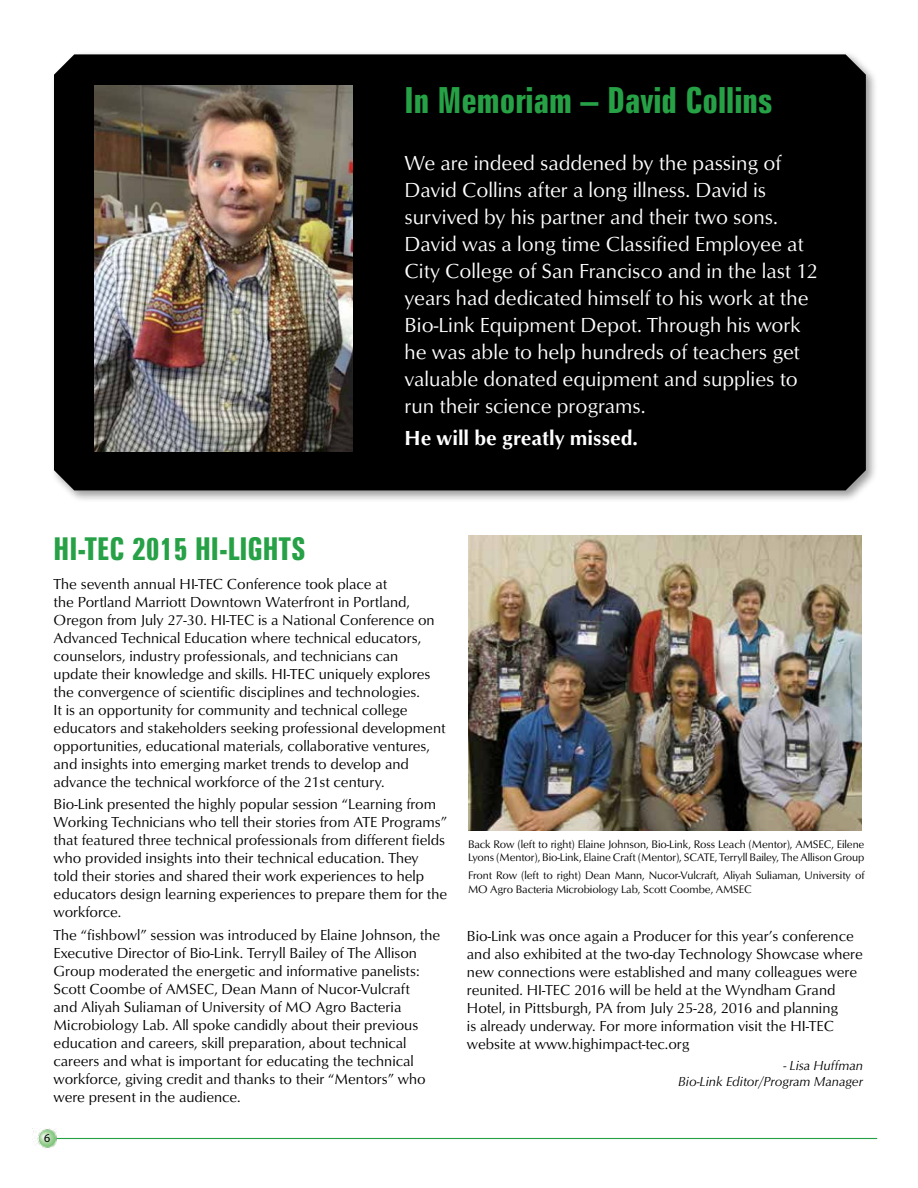
<style>
.page{position:relative;width:918px;height:1188px;background:#fff}
.page>*{position:absolute;margin:0;border:0;box-sizing:border-box;transform-origin:0 0}
.t1{font:700 extra-condensed 36px "Zurich BT";color:#26a146}
.t2{font:700 extra-condensed 31.5px "Zurich BT";color:#26a146}
.t3{font:21px/27px "Opus";color:#fff}
.t4{font:700 21px "Opus";color:#fff}
.t5{font:15px/18px "Opus";color:#000}
.t6{font:italic 13.5px/16.2px "Opus";color:#000;text-align:right}
.t7{font:12px "Myriad Pro";color:#000}
.t8{font:11.25px/13.5px "Opus";letter-spacing:-.01em;color:#000}
</style>
<div class="page">
<img style="left:33px;top:1129px;width:24px;height:19px">
<hr style="left:57px;top:1138px;width:820px;height:1px;background:#26a146">
<div style="left:50px;top:51px;width:829px;height:452px;background:#000;opacity:.4"></div>
<div style="left:54px;top:54px;width:812px;height:436px;background:#000"></div>
<div style="left:97px;top:88px;width:274px;height:383px;background:#000"></div>
<img style="left:94px;top:85px;width:258px;height:367px">
<img style="left:468px;top:536px;width:394px;height:294px">
<h1 class="t1" style="left:405px;top:80px;width:370px">In Memoriam – David Collins</h1>
<p class="t3" style="left:405px;top:150px;width:415px">We are indeed saddened by the passing of David Collins after a long illness. David is survived by his partner and their two sons.<br>David was a long time Classified Employee at City College of San Francisco and in the last 12 years had dedicated himself to his work at the Bio-Link Equipment Depot. Through his work he was able to help hundreds of teachers get valuable donated equipment and supplies to run their science programs.</p>
<h3 class="t4" style="left:405px;top:425px;width:235px">He will be greatly missed.</h3>
<h2 class="t2" style="left:54px;top:530px;width:254px">HI-TEC 2015 HI-LIGHTS</h2>
<p class="t5" style="left:54px;top:575px;width:393px">The seventh annual HI-TEC Conference took place at<br>the Portland Marriott Downtown Waterfront in Portland, Oregon from July 27-30. HI-TEC is a National Conference on Advanced Technical Education where technical educators, counselors, industry professionals, and technicians can update their knowledge and skills. HI-TEC uniquely explores the convergence of scientific disciplines and technologies.<br>It is an opportunity for community and technical college educators and stakeholders seeking professional development opportunities, educational materials, collaborative ventures, and insights into emerging market trends to develop and advance the technical workforce of the 21st century.</p>
<p class="t5" style="left:54px;top:795px;width:395px">Bio-Link presented the highly popular session “Learning from Working Technicians who tell their stories from ATE Programs” that featured three technical professionals from different fields who provided insights into their technical education. They<br>told their stories and shared their work experiences to help educators design learning experiences to prepare them for the workforce.</p>
<p class="t5" style="left:54px;top:926px;width:388px">The “fishbowl” session was introduced by Elaine Johnson, the Executive Director of Bio-Link. Terryll Bailey of The Allison Group moderated the energetic and informative panelists:<br>Scott Coombe of AMSEC, Dean Mann of Nucor-Vulcraft<br>and Aliyah Suliaman of University of MO Agro Bacteria Microbiology Lab. All spoke candidly about their previous education and careers, skill preparation, about technical careers and what is important for educating the technical workforce, giving credit and thanks to their “Mentors” who were present in the audience.</p>
<p class="t5" style="left:467px;top:927px;width:397px">Bio-Link was once again a Producer for this year’s conference and also exhibited at the two-day Technology Showcase where new connections were established and many colleagues were reunited. HI-TEC 2016 will be held at the Wyndham Grand Hotel, in Pittsburgh, PA from July 25-28, 2016 and planning<br>is already underway. For more information visit the HI-TEC website at www.highimpact-tec.org</p>
<p class="t8" style="left:468px;top:837px;width:398px">Back Row (left to right) Elaine Johnson, Bio-Link, Ross Leach (Mentor), AMSEC, Eilene<br>Lyons (Mentor), Bio-Link, Elaine Craft (Mentor), SCATE, Terryll Bailey, The Allison Group</p>
<p class="t8" style="left:468px;top:869px;width:398px">Front Row (left to right) Dean Mann, Nucor-Vulcraft, Aliyah Suliaman, University of<br>MO Agro Bacteria Microbiology Lab, Scott Coombe, AMSEC</p>
<p class="t6" style="left:678px;top:1057px;width:186px">- Lisa Huffman<br>Bio-Link Editor/Program Manager</p>
<p class="t7" style="left:44px;top:1131px;width:8px">6</p>
</div>
